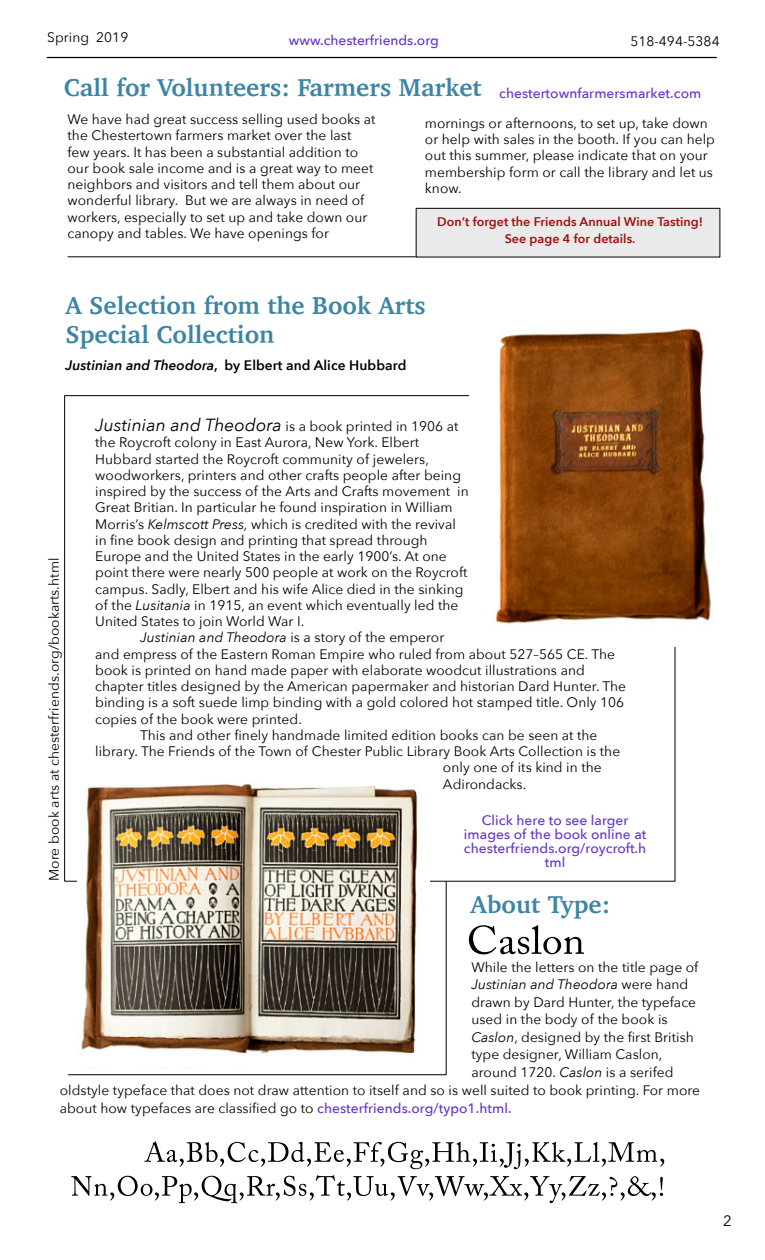
<style>
.page{position:relative;width:765px;height:1260px;background:#fff}
.page>*{position:absolute;margin:0;border:0;box-sizing:border-box;transform-origin:0 0}
.t1{font:700 25px/28.2px "Charter";letter-spacing:.005em;color:#3c85a3}
.t2{font:15px "Avenir Next";color:#000}
.t3{font:13.75px/16.2px "Avenir Next";letter-spacing:.005em;color:#000}
.t4{font:500 13.75px/13.8px "Avenir Next";letter-spacing:.005em;color:#63c;text-align:center}
.t5{font:italic 13.75px "Avenir Next";letter-spacing:.005em;color:#000}
.t6{font:600 13.75px "Avenir Next";letter-spacing:.005em;color:#000}
.t7{font:600 12.5px/16.2px "Avenir Next";letter-spacing:.005em;color:#a10d0d;text-align:center}
.s1{font-style:italic}
.s2{font-style:italic;font-size:17.5px}
.s3{font-style:normal}
.s4{font-weight:500;color:#63c}
</style>
<div class="page">
<div style="left:416px;top:208px;width:304px;height:49px;background:#eaeaea;border:1px solid #000"></div>
<hr style="left:47px;top:57px;width:669px;height:1px;background:#000">
<img style="left:493px;top:328px;width:219px;height:296px">
<img style="left:86px;top:783px;width:332px;height:98px">
<hr style="left:68px;top:256px;width:348px;height:1px;background:#000">
<svg style="left:469px;top:925px;width:115px;height:29px"></svg>
<svg style="left:144px;top:1141px;width:520px;height:28px"></svg>
<svg style="left:71px;top:1175px;width:592px;height:28px"></svg>
<img style="left:68px;top:881px;width:379px;height:195px">
<p class="t3" style="left:47px;top:29px;width:83px">Spring 2019</p>
<p class="t4" style="left:289px;top:33px;width:152px">www.chesterfriends.org</p>
<p class="t3" style="left:630px;top:34px;width:91px">518-494-5384</p>
<h1 class="t1" style="left:64px;top:73px;width:419px">Call for Volunteers: Farmers Market</h1>
<p class="t4" style="left:499px;top:87px;width:204px">chestertownfarmersmarket.com</p>
<p class="t3" style="left:68px;top:112px;width:309px">We have had great success selling used books at the Chestertown farmers market over the last few years. It has been a substantial addition to our book sale income and is a great way to meet neighbors and visitors and tell them about our wonderful library. But we are always in need of workers, especially to set up and take down our canopy and tables. We have openings for</p>
<p class="t3" style="left:425px;top:115px;width:292px">mornings or afternoons, to set up, take down or help with sales in the booth. If you can help out this summer, please indicate that on your membership form or call the library and let us know.</p>
<p class="t7" style="left:437px;top:214px;width:267px">Don’t forget the Friends Annual Wine Tasting!<br>See page 4 for details.</p>
<h1 class="t1" style="left:65px;top:291px;width:362px">A Selection from the Book Arts<br>Special Collection</h1>
<p class="t6" style="left:65px;top:356px;width:342px"><span class="s1">Justinian and Theodora</span>, by Elbert and Alice Hubbard</p>
<p class="t3" style="left:46px;top:881px;width:325px;rotate:-90deg">More book arts at chesterfriends.org/bookarts.html</p>
<p class="t3" style="left:95px;top:419px;width:365px"><span class="s2">Justinian and Theodora</span> is a book printed in 1906 at</p>
<p class="t3" style="left:95px;top:435px;width:325px">the Roycroft colony in East Aurora, New York. Elbert</p>
<p class="t3" style="left:95px;top:451px;width:335px">Hubbard started the Roycroft community of jewelers,</p>
<p class="t3" style="left:95px;top:467px;width:367px">woodworkers, printers and other crafts people after being</p>
<p class="t3" style="left:95px;top:484px;width:375px">inspired by the success of the Arts and Crafts movement in</p>
<p class="t3" style="left:95px;top:500px;width:359px">Great Britian. In particular he found inspiration in William</p>
<p class="t3" style="left:95px;top:516px;width:362px">Morris’s <span class="s1">Kelmscott Press,</span> which is credited with the revival</p>
<p class="t3" style="left:95px;top:532px;width:334px">in fine book design and printing that spread through</p>
<p class="t3" style="left:95px;top:549px;width:353px">Europe and the United States in the early 1900’s. At one</p>
<p class="t3" style="left:95px;top:565px;width:374px">point there were nearly 500 people at work on the Roycroft</p>
<p class="t3" style="left:95px;top:581px;width:370px">campus. Sadly, Elbert and his wife Alice died in the sinking</p>
<p class="t3" style="left:95px;top:597px;width:365px">of the <span class="s1">Lusitania</span> in 1915, an event which eventually led the</p>
<p class="t3" style="left:95px;top:614px;width:211px">United States to join World War I.</p>
<p class="t5" style="left:140px;top:629px;width:306px">Justinian and Theodora <span class="s3">is a story of the emperor</span></p>
<p class="t3" style="left:95px;top:646px;width:521px">and empress of the Eastern Roman Empire who ruled from about 527–565 CE. The</p>
<p class="t3" style="left:95px;top:662px;width:491px">book is printed on hand made paper with elaborate woodcut illustrations and</p>
<p class="t3" style="left:95px;top:679px;width:532px">chapter titles designed by the American papermaker and historian Dard Hunter. The</p>
<p class="t3" style="left:95px;top:695px;width:531px">binding is a soft suede limp binding with a gold colored hot stamped title. Only 106</p>
<p class="t3" style="left:95px;top:711px;width:208px">copies of the book were printed.</p>
<p class="t3" style="left:140px;top:727px;width:459px">This and other finely handmade limited edition books can be seen at the</p>
<p class="t3" style="left:95px;top:744px;width:526px">library. The Friends of the Town of Chester Public Library Book Arts Collection is the</p>
<p class="t3" style="left:443px;top:760px;width:160px">only one of its kind in the</p>
<p class="t3" style="left:443px;top:776px;width:85px">Adirondacks.</p>
<p class="t4" style="left:464px;top:814px;width:184px">Click here to see larger images of the book online at chesterfriends.org/roycroft.h tml</p>
<h1 class="t1" style="left:471px;top:890px;width:141px">About Type:</h1>
<p class="t3" style="left:471px;top:959px;width:228px">While the letters on the title page of</p>
<p class="t5" style="left:471px;top:975px;width:219px">Justinian and Theodora <span class="s3">were hand</span></p>
<p class="t3" style="left:471px;top:994px;width:226px">drawn by Dard Hunter, the typeface</p>
<p class="t3" style="left:471px;top:1012px;width:198px">used in the body of the book is</p>
<p class="t3" style="left:471px;top:1029px;width:224px"><span class="s1">Caslon</span>, designed by the first British</p>
<p class="t3" style="left:471px;top:1047px;width:193px">type designer, William Caslon,</p>
<p class="t3" style="left:471px;top:1064px;width:204px">around 1720. <span class="s1">Caslon</span> is a serifed</p>
<p class="t3" style="left:60px;top:1083px;width:642px">oldstyle typeface that does not draw attention to itself and so is well suited to book printing. For more</p>
<p class="t3" style="left:60px;top:1100px;width:453px">about how typefaces are classified go to <span class="s4">chesterfriends.org/typo1.html.</span></p>
<p class="t2" style="left:723px;top:1211px;width:10px">2</p>
</div>
